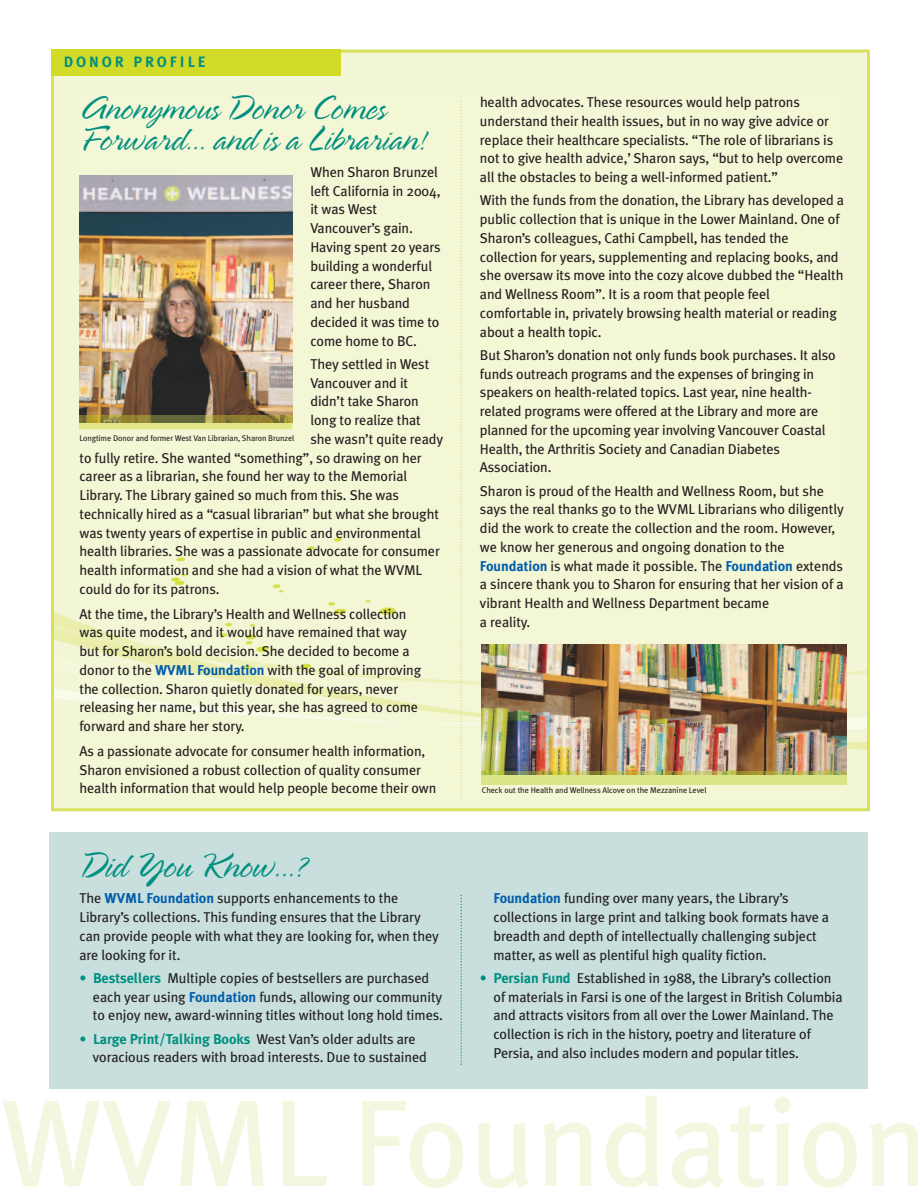
<style>
.page{position:relative;width:918px;height:1188px;background:#fff}
.page>*{position:absolute;margin:0;border:0;box-sizing:border-box;transform-origin:0 0}
.t1{font:123.45px "Meta Plus";letter-spacing:-.01em;color:#f3f7df}
.t2{font:300 39px "Spring LP";letter-spacing:-.005em;color:#008f80}
.t3{font:300 37.5px/31.5px "Spring LP";letter-spacing:-.005em;color:#008f80}
.t4{font:700 15px "Meta Plus";letter-spacing:.2em;color:#008f80}
.t5{font:14.25px/18.8px "Meta Plus";letter-spacing:-.005em;color:#231f20}
.t6{font:8.25px "Meta Plus";letter-spacing:-.005em;color:#231f20}
.s1{font-weight:700;color:#015dab}
.s2{color:#008f80}
.s3{font-weight:700;color:#008f80}
</style>
<div class="page">
<div style="left:54px;top:52px;width:813px;height:756px;background:#f3f6d6"></div>
<svg style="left:55px;top:612px;width:811px;height:138px"></svg>
<img style="left:80px;top:100px;width:764px;height:698px">
<img style="left:79px;top:176px;width:213px;height:240px">
<svg style="left:460px;top:101px;width:2px;height:696px"></svg>
<div style="left:51px;top:50px;width:290px;height:26px;background:#d1db28"></div>
<img style="left:80px;top:423px;width:212px;height:6px">
<img style="left:79px;top:416px;width:213px;height:7px">
<img style="left:481px;top:644px;width:366px;height:127px">
<div style="left:50px;top:833px;width:818px;height:256px;background:#c8dfdd"></div>
<svg style="left:460px;top:895px;width:2px;height:170px"></svg>
<svg style="left:844px;top:775px;width:3px;height:9px"></svg>
<div style="left:481px;top:775px;width:363px;height:9px;background:#d9e588"></div>
<img style="left:481px;top:771px;width:366px;height:4px">
<p class="t4" style="left:64px;top:53px;width:143px">DONOR PROFILE</p>
<h3 class="t3" style="left:79px;top:94px;width:349px">Anonymous Donor Comes<br>Forward… and is a Librarian!</h3>
<p class="t5" style="left:310px;top:163px;width:132px">When Sharon Brunzel left California in 2004, it was West<br>Vancouver’s gain.<br>Having spent 20 years building a wonderful career there, Sharon and her husband decided it was time to come home to BC.</p>
<p class="t5" style="left:310px;top:355px;width:120px">They settled in West</p>
<p class="t5" style="left:310px;top:373px;width:99px">Vancouver and it</p>
<p class="t5" style="left:310px;top:392px;width:110px">didn’t take Sharon</p>
<p class="t5" style="left:310px;top:411px;width:112px">long to realize that</p>
<p class="t5" style="left:310px;top:430px;width:134px">she wasn’t quite ready</p>
<p class="t5" style="left:80px;top:448px;width:344px">to fully retire. She wanted “something”, so drawing on her</p>
<p class="t5" style="left:80px;top:467px;width:329px">career as a librarian, she found her way to the Memorial</p>
<p class="t5" style="left:80px;top:486px;width:321px">Library. The Library gained so much from this. She was</p>
<p class="t5" style="left:80px;top:505px;width:361px">technically hired as a “casual librarian” but what she brought</p>
<p class="t5" style="left:80px;top:523px;width:343px">was twenty years of expertise in public and environmental</p>
<p class="t5" style="left:80px;top:542px;width:362px">health libraries. She was a passionate advocate for consumer</p>
<p class="t5" style="left:80px;top:561px;width:344px">health information and she had a vision of what the WVML</p>
<p class="t5" style="left:80px;top:580px;width:142px">could do for its patrons.</p>
<p class="t5" style="left:80px;top:604px;width:343px">At the time, the Library’s Health and Wellness collection was quite modest, and it would have remained that way but for Sharon’s bold decision. She decided to become a donor to the <span class="s1">WVML Foundation</span> with the goal of improving the collection. Sharon quietly donated for years, never releasing her name, but this year, she has agreed to come forward and share her story.</p>
<p class="t5" style="left:80px;top:742px;width:358px">As a passionate advocate for consumer health information,<br>Sharon envisioned a robust collection of quality consumer health information that would help people become their own</p>
<p class="t6" style="left:79px;top:433px;width:217px">Longtime Donor and former West Van Librarian, Sharon Brunzel</p>
<h2 class="t2" style="left:80px;top:852px;width:229px">Did You Know…?</h2>
<p class="t5" style="left:79px;top:889px;width:361px">The <span class="s1">WVML Foundation</span> supports enhancements to the Library’s collections. This funding ensures that the Library can provide people with what they are looking for, when they are looking for it.</p>
<p class="t5" style="left:93px;top:969px;width:352px;text-indent:-13px"><span class="s2">•</span> <span class="s3">Bestsellers</span> Multiple copies of bestsellers are purchased each year using <span class="s1">Foundation</span> funds, allowing our community to enjoy new, award-winning titles without long hold times.</p>
<p class="t5" style="left:93px;top:1029px;width:336px;text-indent:-13px"><span class="s2">•</span> <span class="s3">Large Print/Talking Books</span> West Van’s older adults are voracious readers with broad interests. Due to sustained</p>
<p class="t5" style="left:480px;top:93px;width:365px">health advocates. These resources would help patrons understand their health issues, but in no way give advice or replace their healthcare specialists. “The role of librarians is not to give health advice,’ Sharon says, “but to help overcome all the obstacles to being a well-informed patient.”</p>
<p class="t5" style="left:480px;top:191px;width:366px">With the funds from the donation, the Library has developed a public collection that is unique in the Lower Mainland. One of Sharon’s colleagues, Cathi Campbell, has tended the collection for years, supplementing and replacing books, and she oversaw its move into the cozy alcove dubbed the “Health and Wellness Room”. It is a room that people feel comfortable in, privately browsing health material or reading about a health topic.</p>
<p class="t5" style="left:480px;top:346px;width:357px">But Sharon’s donation not only funds book purchases. It also funds outreach programs and the expenses of bringing in speakers on health-related topics. Last year, nine health&shy;related programs were offered at the Library and more are planned for the upcoming year involving Vancouver Coastal Health, the Arthritis Society and Canadian Diabetes Association.</p>
<p class="t5" style="left:480px;top:481px;width:365px">Sharon is proud of the Health and Wellness Room, but she says the real thanks go to the WVML Librarians who diligently did the work to create the collection and the room. However, we know her generous and ongoing donation to the <span class="s1">Foundation</span> is what made it possible. The <span class="s1">Foundation</span> extends a sincere thank you to Sharon for ensuring that her vision of a vibrant Health and Wellness Department became<br>a reality.</p>
<p class="t6" style="left:482px;top:785px;width:226px">Check out the Health and Wellness Alcove on the Mezzanine Level</p>
<p class="t5" style="left:493px;top:889px;width:337px"><span class="s1">Foundation</span> funding over many years, the Library’s collections in large print and talking book formats have a breadth and depth of intellectually challenging subject matter, as well as plentiful high quality fiction.</p>
<p class="t5" style="left:493px;top:969px;width:351px;text-indent:-13px"><span class="s2">•</span> <span class="s3">Persian Fund</span> Established in 1988, the Library’s collection of materials in Farsi is one of the largest in British Columbia and attracts visitors from all over the Lower Mainland. The collection is rich in the history, poetry and literature of Persia, and also includes modern and popular titles.</p>
<h1 class="t1" style="left:0;top:1071px;width:930px">WVML Foundation</h1>
</div>
